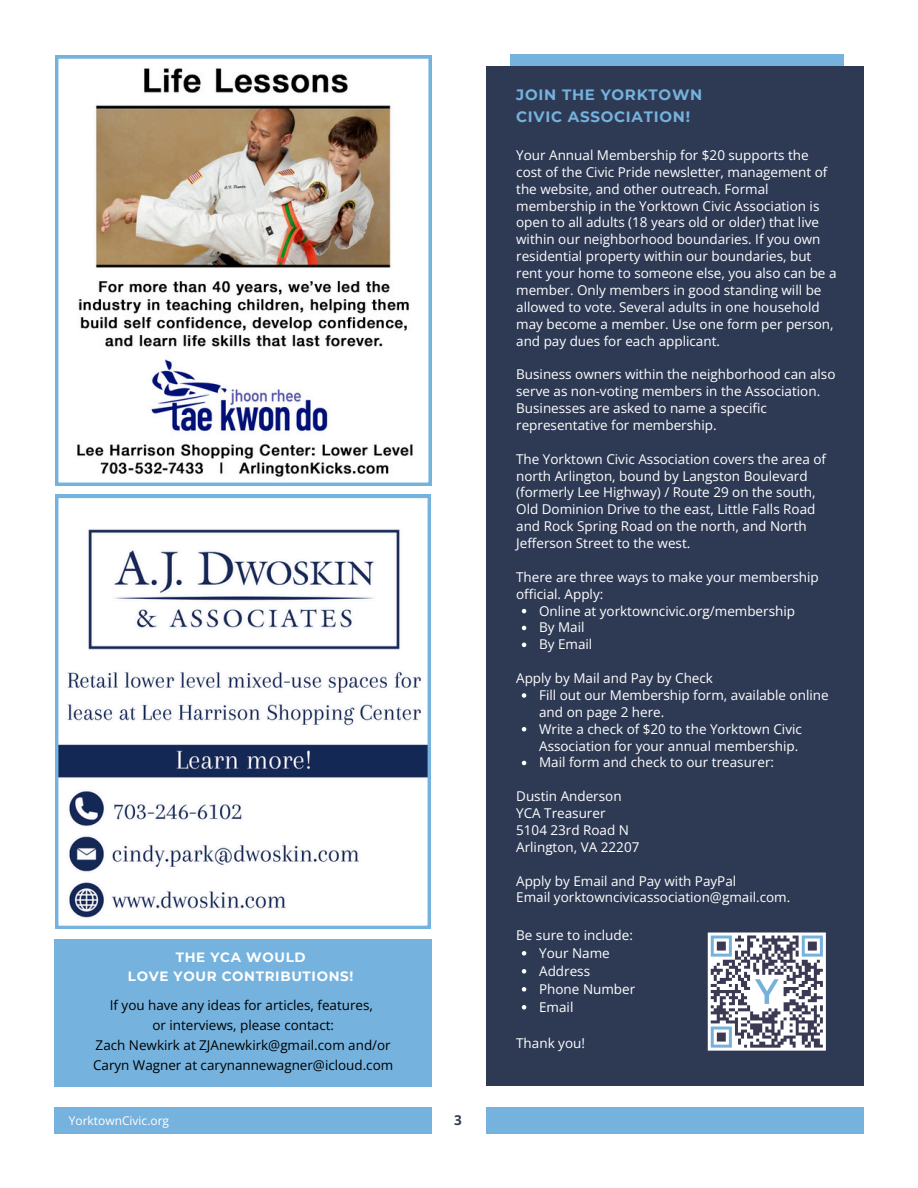
<style>
.page{position:relative;width:918px;height:1188px;background:#fff}
.page>*{position:absolute;margin:0;border:0;box-sizing:border-box;transform-origin:0 0}
.t1{font:700 15px/21.3px "Montserrat";letter-spacing:.05em;color:#75b2dd}
.t2{font:13.5px/16.8px "Open Sans";color:#fff}
.t3{font:13.5px/20.2px "Open Sans";color:#000;text-align:center}
.t4{font:700 13.5px/19px "Montserrat";letter-spacing:.05em;color:#fff;text-align:center}
.t5{font:700 13.5px "Open Sans";color:#2e3a54}
.t6{font:12px "Open Sans";color:#fff}
</style>
<div class="page">
<div style="left:510px;top:54px;width:334px;height:13px;background:#75b2dd"></div>
<div style="left:487px;top:67px;width:377px;height:1019px;background:#2e3a54"></div>
<div style="left:54px;top:939px;width:378px;height:148px;background:#75b2dd"></div>
<div style="left:54px;top:1108px;width:378px;height:26px;background:#75b2dd"></div>
<div style="left:486px;top:1108px;width:378px;height:26px;background:#75b2dd"></div>
<div style="left:708px;top:933px;width:118px;height:118px;background:#fff"></div>
<svg style="left:711px;top:935px;width:112px;height:113px"></svg>
<svg style="left:522px;top:951px;width:4px;height:5px"></svg>
<svg style="left:522px;top:969px;width:4px;height:5px"></svg>
<svg style="left:522px;top:987px;width:4px;height:5px"></svg>
<svg style="left:522px;top:1005px;width:4px;height:5px"></svg>
<svg style="left:522px;top:609px;width:4px;height:4px"></svg>
<svg style="left:522px;top:626px;width:4px;height:4px"></svg>
<svg style="left:522px;top:643px;width:4px;height:4px"></svg>
<svg style="left:522px;top:693px;width:4px;height:5px"></svg>
<svg style="left:522px;top:727px;width:4px;height:4px"></svg>
<svg style="left:522px;top:761px;width:4px;height:4px"></svg>
<svg style="left:55px;top:55px;width:377px;height:431px"></svg>
<svg style="left:55px;top:495px;width:376px;height:434px"></svg>
<h2 class="t4" style="left:128px;top:948px;width:227px">THE YCA WOULD<br>LOVE YOUR CONTRIBUTIONS!</h2>
<h3 class="t3" style="left:93px;top:994px;width:302px">If you have any ideas for articles, features,<br>or interviews, please contact:<br>Zach Newkirk at ZJAnewkirk@gmail.com and/or Caryn Wagner at carynannewagner@icloud.com</h3>
<p class="t6" style="left:69px;top:1112px;width:102px">YorktownCivic.org</p>
<p class="t5" style="left:454px;top:1111px;width:9px">3</p>
<h3 class="t1" style="left:516px;top:84px;width:188px">JOIN THE YORKTOWN<br>CIVIC ASSOCIATION!</h3>
<p class="t2" style="left:516px;top:146px;width:322px">Your Annual Membership for $20 supports the cost of the Civic Pride newsletter, management of the website, and other outreach. Formal membership in the Yorktown Civic Association is open to all adults (18 years old or older) that live within our neighborhood boundaries. If you own residential property within our boundaries, but rent your home to someone else, you also can be a member. Only members in good standing will be allowed to vote. Several adults in one household may become a member. Use one form per person, and pay dues for each applicant.</p>
<p class="t2" style="left:516px;top:366px;width:321px">Business owners within the neighborhood can also serve as non-voting members in the Association.<br>Businesses are asked to name a specific representative for membership.</p>
<h3 class="t2" style="left:516px;top:450px;width:311px">The Yorktown Civic Association covers the area of north Arlington, bound by Langston Boulevard (formerly Lee Highway) / Route 29 on the south, Old Dominion Drive to the east, Little Falls Road and Rock Spring Road on the north, and North Jefferson Street to the west.</h3>
<p class="t2" style="left:516px;top:568px;width:304px">There are three ways to make your membership official. Apply:</p>
<p class="t2" style="left:539px;top:602px;width:257px">Online at yorktowncivic.org/membership</p>
<p class="t2" style="left:539px;top:619px;width:47px">By Mail</p>
<h3 class="t2" style="left:539px;top:636px;width:55px">By Email</h3>
<h3 class="t2" style="left:516px;top:669px;width:198px">Apply by Mail and Pay by Check</h3>
<h3 class="t2" style="left:539px;top:686px;width:291px">Fill out our Membership form, available online and on page 2 here.</h3>
<p class="t2" style="left:539px;top:720px;width:264px">Write a check of $20 to the Yorktown Civic<br>Association for your annual membership.</p>
<p class="t2" style="left:539px;top:754px;width:236px">Mail form and check to our treasurer:</p>
<p class="t2" style="left:516px;top:788px;width:125px">Dustin Anderson<br>YCA Treasurer<br>5104 23rd Road N<br>Arlington, VA 22207</p>
<p class="t2" style="left:516px;top:872px;width:276px">Apply by Email and Pay with PayPal<br>Email yorktowncivicassociation@gmail.com.</p>
<h1 class="t2" style="left:516px;top:926px;width:118px">Be sure to include:</h1>
<h3 class="t2" style="left:539px;top:944px;width:72px">Your Name</h3>
<h3 class="t2" style="left:539px;top:962px;width:52px">Address</h3>
<h3 class="t2" style="left:539px;top:980px;width:98px">Phone Number</h3>
<h3 class="t2" style="left:539px;top:998px;width:36px">Email</h3>
<p class="t2" style="left:516px;top:1034px;width:70px">Thank you!</p>
</div>
